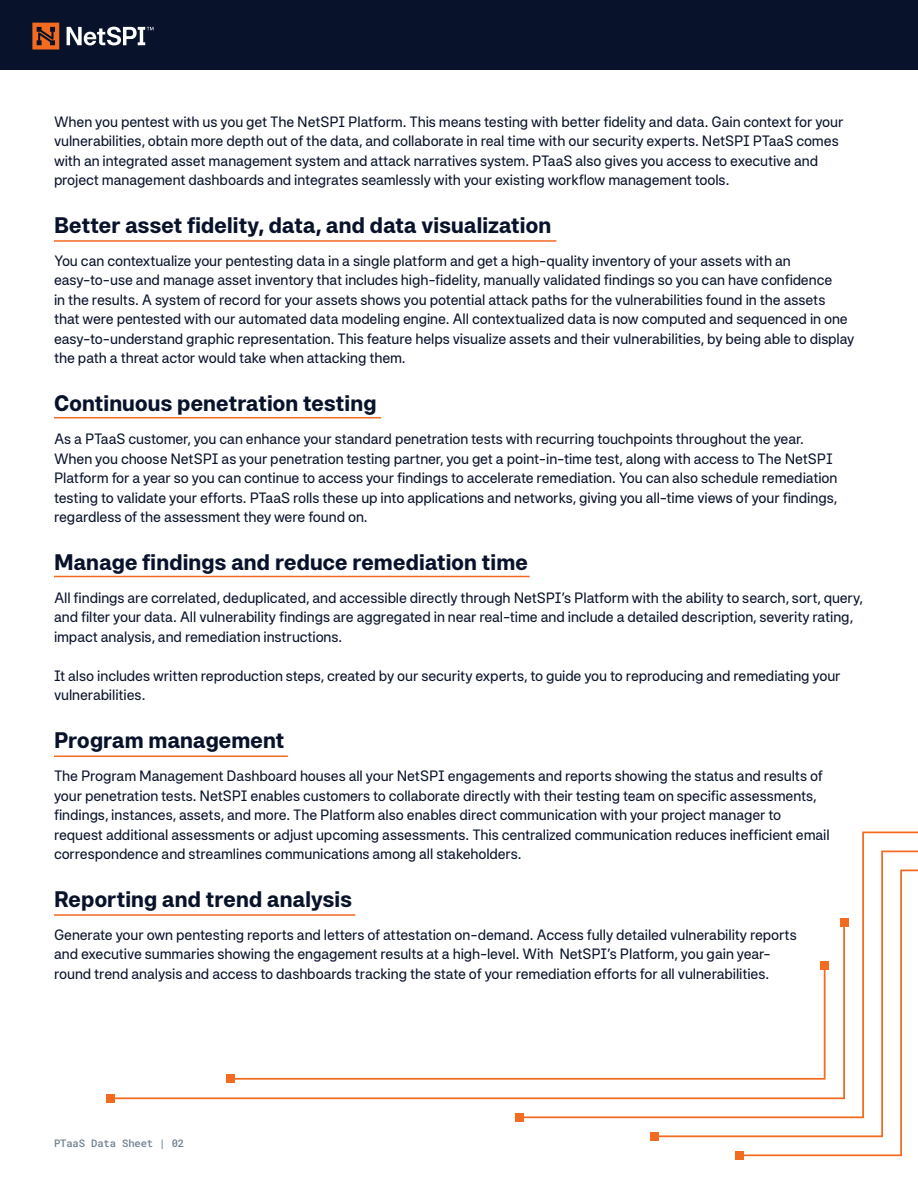
<style>
.page{position:relative;width:918px;height:1188px;background:#fff}
.page>*{position:absolute;margin:0;border:0;box-sizing:border-box;transform-origin:0 0}
.t1{font:700 22.5px "Systemia";letter-spacing:.01em;color:#08122a}
.t2{font:15px/19.5px "Systemia";letter-spacing:-.01em;color:#08122a}
.t3{font:10.5px "Roboto Mono";letter-spacing:-.01em;color:#71818e}
</style>
<div class="page">
<svg style="left:109px;top:831px;width:809px;height:326px"></svg>
<div style="left:735px;top:1151px;width:8px;height:9px;background:#f36b21"></div>
<div style="left:650px;top:1132px;width:9px;height:9px;background:#f36b21"></div>
<div style="left:106px;top:1094px;width:8px;height:8px;background:#f36b21"></div>
<div style="left:226px;top:1075px;width:9px;height:8px;background:#f36b21"></div>
<div style="left:840px;top:918px;width:9px;height:9px;background:#f36b21"></div>
<div style="left:820px;top:961px;width:9px;height:8px;background:#f36b21"></div>
<div style="left:515px;top:1113px;width:9px;height:8px;background:#f36b21"></div>
<hr style="left:54px;top:240px;width:502px;height:2px;background:#f36a21">
<hr style="left:54px;top:417px;width:327px;height:1px;background:#f36a21">
<hr style="left:54px;top:576px;width:476px;height:1px;background:#f36a21">
<div style="left:0;top:0;width:918px;height:69px;background:#08122a"></div>
<svg style="left:67px;top:27px;width:86px;height:18px"></svg>
<svg style="left:32px;top:23px;width:27px;height:27px"></svg>
<hr style="left:54px;top:756px;width:234px;height:1px;background:#f36a21">
<hr style="left:54px;top:914px;width:301px;height:2px;background:#f36a21">
<p class="t2" style="left:54px;top:111px;width:791px">When you pentest with us you get The NetSPI Platform. This means testing with better fidelity and data. Gain context for your vulnerabilities, obtain more depth out of the data, and collaborate in real time with our security experts. NetSPI PTaaS comes with an integrated asset management system and attack narratives system. PTaaS also gives you access to executive and project management dashboards and integrates seamlessly with your existing workflow management tools.</p>
<h1 class="t1" style="left:54px;top:210px;width:499px">Better asset fidelity, data, and data visualization</h1>
<p class="t2" style="left:54px;top:250px;width:802px">You can contextualize your pentesting data in a single platform and get a high-quality inventory of your assets with an easy-to-use and manage asset inventory that includes high-fidelity, manually validated findings so you can have confidence<br>in the results. A system of record for your assets shows you potential attack paths for the vulnerabilities found in the assets that were pentested with our automated data modeling engine. All contextualized data is now computed and sequenced in one easy-to-understand graphic representation. This feature helps visualize assets and their vulnerabilities, by being able to display the path a threat actor would take when attacking them.</p>
<h1 class="t1" style="left:54px;top:388px;width:324px">Continuous penetration testing</h1>
<p class="t2" style="left:54px;top:429px;width:785px">As a PTaaS customer, you can enhance your standard penetration tests with recurring touchpoints throughout the year.<br>When you choose NetSPI as your penetration testing partner, you get a point-in-time test, along with access to The NetSPI Platform for a year so you can continue to access your findings to accelerate remediation. You can also schedule remediation testing to validate your efforts. PTaaS rolls these up into applications and networks, giving you all-time views of your findings, regardless of the assessment they were found on.</p>
<h1 class="t1" style="left:54px;top:547px;width:475px">Manage findings and reduce remediation time</h1>
<p class="t2" style="left:54px;top:587px;width:810px">All findings are correlated, deduplicated, and accessible directly through NetSPI’s Platform with the ability to search, sort, query, and filter your data. All vulnerability findings are aggregated in near real-time and include a detailed description, severity rating, impact analysis, and remediation instructions.</p>
<p class="t2" style="left:54px;top:665px;width:788px">It also includes written reproduction steps, created by our security experts, to guide you to reproducing and remediating your vulnerabilities.</p>
<h1 class="t1" style="left:54px;top:725px;width:232px">Program management</h1>
<p class="t2" style="left:54px;top:766px;width:777px">The Program Management Dashboard houses all your NetSPI engagements and reports showing the status and results of your penetration tests. NetSPI enables customers to collaborate directly with their testing team on specific assessments, findings, instances, assets, and more. The Platform also enables direct communication with your project manager to request additional assessments or adjust upcoming assessments. This centralized communication reduces inefficient email correspondence and streamlines communications among all stakeholders.</p>
<h1 class="t1" style="left:54px;top:884px;width:299px">Reporting and trend analysis</h1>
<p class="t2" style="left:54px;top:925px;width:744px">Generate your own pentesting reports and letters of attestation on-demand. Access fully detailed vulnerability reports and executive summaries showing the engagement results at a high-level. With NetSPI’s Platform, you gain year&shy;round trend analysis and access to dashboards tracking the state of your remediation efforts for all vulnerabilities.</p>
<p class="t3" style="left:54px;top:1136px;width:132px">PTaaS Data Sheet | 02</p>
</div>
